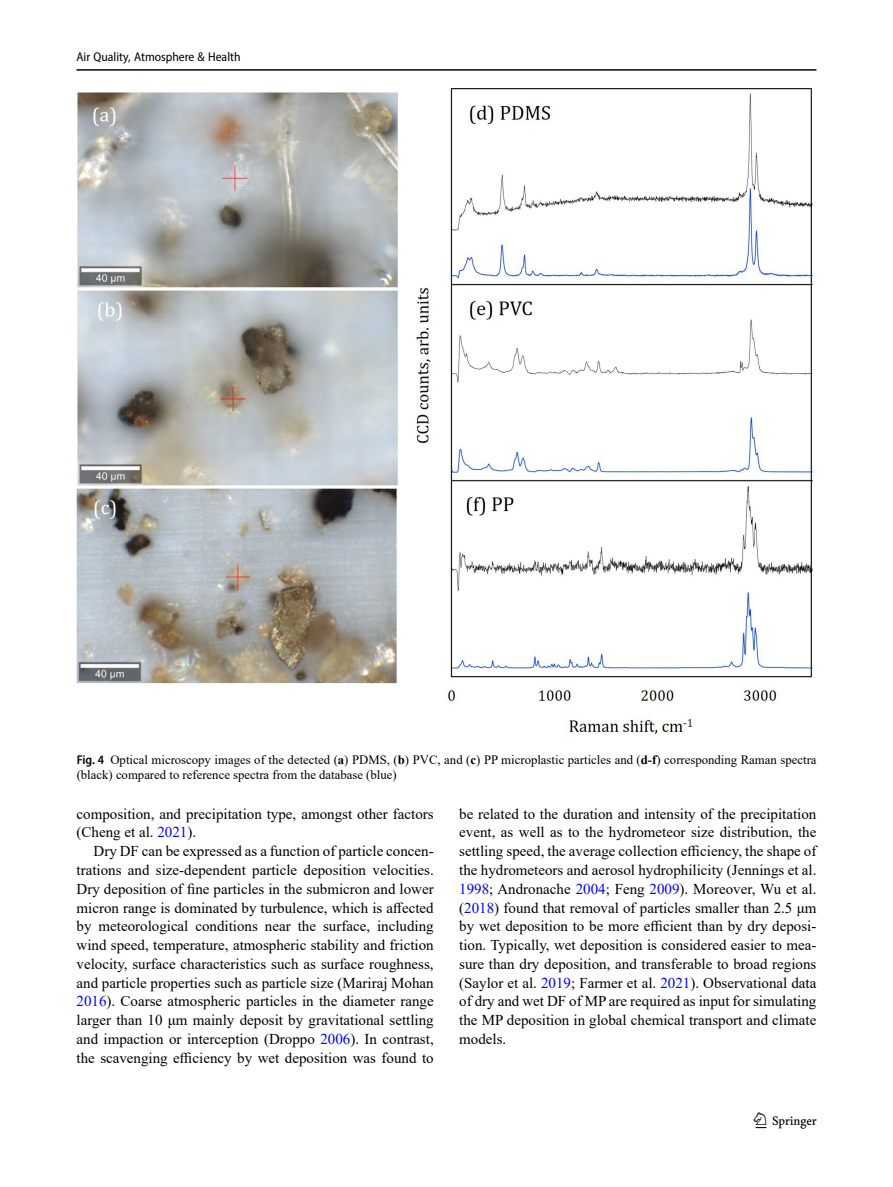
<style>
.page{position:relative;width:893px;height:1187px;background:#fff}
.page>*{position:absolute;margin:0;border:0;box-sizing:border-box;transform-origin:0 0}
.t1{font:22.5px "Springnew";color:#000}
.Body_Text_Indent{font:15px/18.8px "Times New Roman";color:#000;text-align:justify}
.Body_Text{font:15px/18.8px "Times New Roman";color:#000}
.Figure_Caption{font:12.75px/15px "Times New Roman";color:#000}
.t2{font:semi-condensed 12.75px "Myriad Pro";color:#000}
.s1{font-family:"Myriad Pro";font-weight:600;font-stretch:semi-condensed}
.s2{font-weight:700}
.s3{color:#00f}
</style>
<div class="page">
<hr style="left:77px;top:69px;width:739px;height:2px;background:#000">
<img style="left:77px;top:88px;width:737px;height:647px">
<p class="t2" style="left:77px;top:49px;width:166px">Air Quality, Atmosphere &amp; Health</p>
<p class="Figure_Caption" style="left:77px;top:752px;width:741px"><span class="s1">Fig. 4</span> Optical microscopy images of the detected (<span class="s2">a</span>) PDMS, (<span class="s2">b</span>) PVC, and (<span class="s2">c</span>) PP microplastic particles and (<span class="s2">d-f</span>) corresponding Raman spectra (black) compared to reference spectra from the database (blue)</p>
<p class="Body_Text" style="left:77px;top:803px;width:359px">composition, and precipitation type, amongst other factors (Cheng et al. <span class="s3">2021</span>).</p>
<p class="Body_Text_Indent" style="left:77px;top:841px;width:359px;text-indent:17px">Dry DF can be expressed as a function of particle concen&shy;trations and size-dependent particle deposition velocities.<br>Dry deposition of fine particles in the submicron and lower micron range is dominated by turbulence, which is affected by meteorological conditions near the surface, including wind speed, temperature, atmospheric stability and friction velocity, surface characteristics such as surface roughness, and particle properties such as particle size (Mariraj Mohan <span class="s3">2016</span>). Coarse atmospheric particles in the diameter range larger than 10 μm mainly deposit by gravitational settling and impaction or interception (Droppo <span class="s3">2006</span>). In contrast, the scavenging efficiency by wet deposition was found to</p>
<p class="Body_Text_Indent" style="left:459px;top:803px;width:359px">be related to the duration and intensity of the precipitation event, as well as to the hydrometeor size distribution, the settling speed, the average collection efficiency, the shape of the hydrometeors and aerosol hydrophilicity (Jennings et al.<br><span class="s3">1998</span>; Andronache <span class="s3">2004</span>; Feng <span class="s3">2009</span>). Moreover, Wu et al. (<span class="s3">2018</span>) found that removal of particles smaller than 2.5 μm by wet deposition to be more efficient than by dry deposi&shy;tion. Typically, wet deposition is considered easier to mea&shy;sure than dry deposition, and transferable to broad regions (Saylor et al. <span class="s3">2019</span>; Farmer et al. <span class="s3">2021</span>). Observational data of dry and wet DF of MP are required as input for simulating the MP deposition in global chemical transport and climate models.</p>
<h1 class="t1" style="left:756px;top:1107px;width:63px">1 3</h1>
</div>
